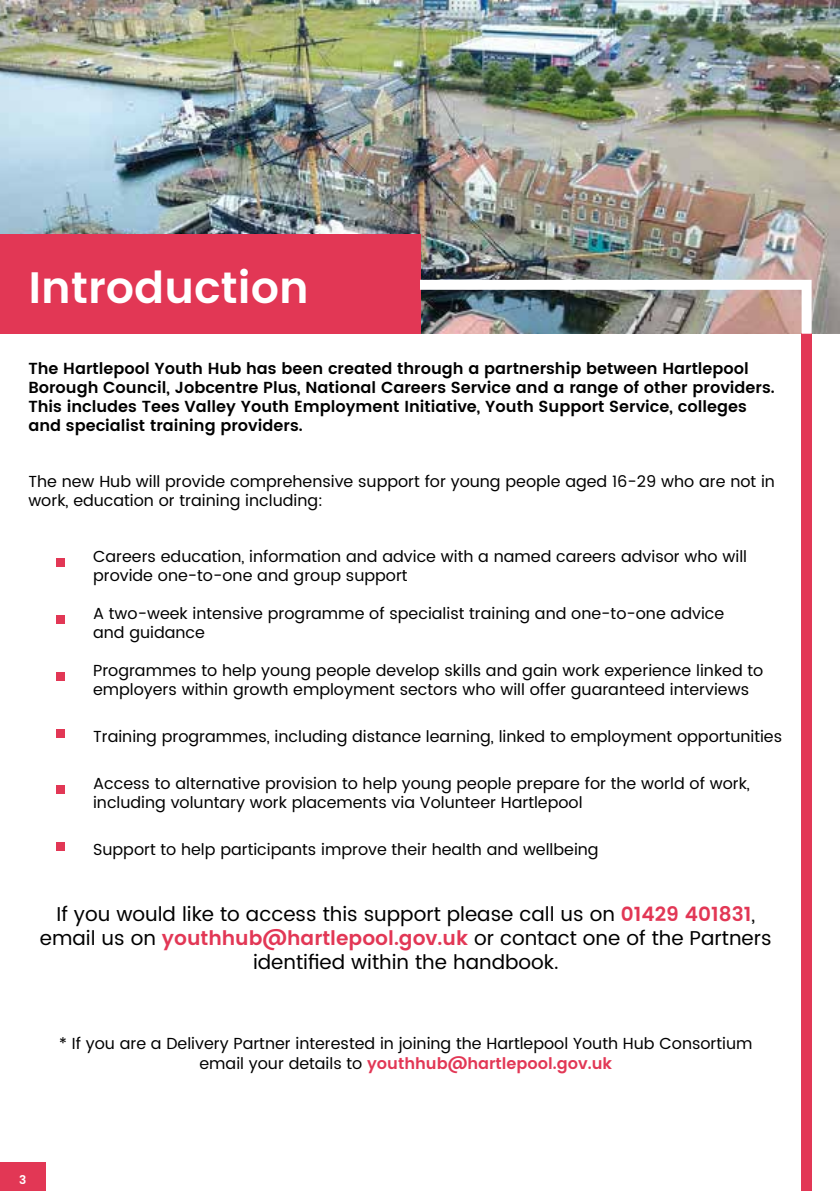
<style>
.page{position:relative;width:840px;height:1191px;background:#fff}
.page>*{position:absolute;margin:0;border:0;box-sizing:border-box;transform-origin:0 0}
.t1{font:600 44px "Poppins";color:#fff}
.t2{font:20px/24px "Poppins";color:#000;text-align:center}
.t3{font:16px/19.2px "Poppins";color:#000}
.t4{font:600 16px/19.2px "Poppins";color:#000}
.t5{font:600 12px "Poppins";color:#fff}
.s1{font-weight:600;color:#e23755}
</style>
<div class="page">
<img style="left:0;top:0;width:839px;height:334px">
<div style="left:0;top:234px;width:420px;height:100px;background:#e23755"></div>
<div style="left:801px;top:334px;width:10px;height:857px;background:#e23755"></div>
<img style="left:420px;top:280px;width:391px;height:54px">
<div style="left:56px;top:558px;width:9px;height:9px;background:#e23755"></div>
<div style="left:56px;top:615px;width:9px;height:9px;background:#e23755"></div>
<div style="left:56px;top:672px;width:9px;height:8px;background:#e23755"></div>
<div style="left:56px;top:729px;width:9px;height:8px;background:#e23755"></div>
<div style="left:56px;top:785px;width:9px;height:9px;background:#e23755"></div>
<div style="left:56px;top:842px;width:9px;height:8px;background:#e23755"></div>
<div style="left:0;top:1162px;width:45px;height:29px;background:#e23755"></div>
<h1 class="t1" style="left:28px;top:254px;width:282px">Introduction</h1>
<p class="t4" style="left:28px;top:359px;width:747px">The Hartlepool Youth Hub has been created through a partnership between Hartlepool Borough Council, Jobcentre Plus, National Careers Service and a range of other providers.<br>This includes Tees Valley Youth Employment Initiative, Youth Support Service, colleges and specialist training providers.</p>
<p class="t3" style="left:28px;top:472px;width:747px">The new Hub will provide comprehensive support for young people aged 16-29 who are not in work, education or training including:</p>
<p class="t3" style="left:93px;top:547px;width:655px">Careers education, information and advice with a named careers advisor who will provide one-to-one and group support</p>
<p class="t3" style="left:93px;top:604px;width:632px">A two-week intensive programme of specialist training and one-to-one advice and guidance</p>
<p class="t3" style="left:93px;top:661px;width:671px">Programmes to help young people develop skills and gain work experience linked to employers within growth employment sectors who will offer guaranteed interviews</p>
<p class="t3" style="left:93px;top:727px;width:690px">Training programmes, including distance learning, linked to employment opportunities</p>
<p class="t3" style="left:93px;top:774px;width:658px">Access to alternative provision to help young people prepare for the world of work, including voluntary work placements via Volunteer Hartlepool</p>
<p class="t3" style="left:93px;top:840px;width:507px">Support to help participants improve their health and wellbeing</p>
<p class="t2" style="left:40px;top:903px;width:733px">If you would like to access this support please call us on <span class="s1">01429 401831</span>, email us on <span class="s1">youthhub@hartlepool.gov.uk</span> or contact one of the Partners identified within the handbook.</p>
<p class="t3" style="left:59px;top:1034px;width:694px;text-align:center">* If you are a Delivery Partner interested in joining the Hartlepool Youth Hub Consortium email your details to <span class="s1">youthhub@hartlepool.gov.uk</span></p>
<p class="t5" style="left:19px;top:1170px;width:9px">3</p>
</div>
